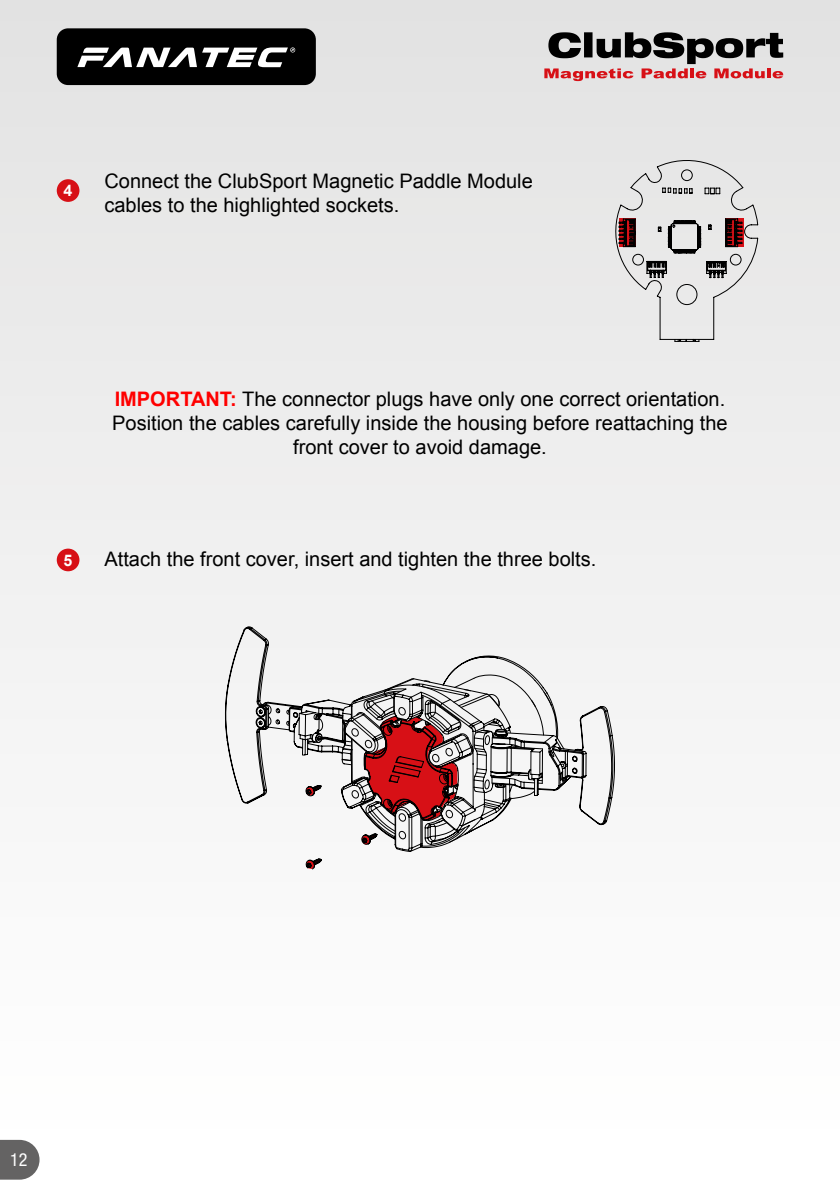
<style>
.page{position:relative;width:840px;height:1191px;background:#fff}
.page>*{position:absolute;margin:0;border:0;box-sizing:border-box;transform-origin:0 0}
.t1{font:20px/24px "Arial";color:#000;text-align:center}
.t2{font:condensed 18px "Helvetica Neue LT Std";color:#fff}
.t3{font:700 16px "Arial";color:#fff}
.s1{font-weight:700;color:#f00}
</style>
<div class="page">
<div style="left:0;top:0;width:839px;height:1191px;background:linear-gradient(to bottom,#e2e2e2,#fff)"></div>
<svg style="left:839px;top:0;width:1px;height:719px"></svg>
<svg style="left:544px;top:32px;width:238px;height:49px;background:#9e898a"></svg>
<svg style="left:0;top:1139px;width:39px;height:40px;background:#757474"></svg>
<div style="left:57px;top:28px;width:259px;height:57px;background:#000;border-radius:11px"></div>
<svg style="left:77px;top:47px;width:218px;height:20px"></svg>
<svg style="left:608px;top:153px;width:149px;height:189px;background:#d2cfcf"></svg>
<svg style="left:225px;top:626px;width:342px;height:177px"></svg>
<svg style="left:288px;top:653px;width:326px;height:216px"></svg>
<div style="left:57px;top:179px;width:22px;height:23px;background:#d71016;border-radius:50%"></div>
<div style="left:57px;top:548px;width:22px;height:23px;background:#d71016;border-radius:50%"></div>
<p class="t3" style="left:64px;top:179px;width:10px">4</p>
<p class="t1" style="left:104px;top:168px;width:429px;text-align:left">Connect the ClubSport Magnetic Paddle Module cables to the highlighted sockets.</p>
<p class="t1" style="left:112px;top:387px;width:616px"><span class="s1">IMPORTANT:</span> The connector plugs have only one correct orientation.<br>Position the cables carefully inside the housing before reattaching the front cover to avoid damage.</p>
<p class="t3" style="left:64px;top:549px;width:10px">5</p>
<p class="t1" style="left:104px;top:546px;width:493px">Attach the front cover, insert and tighten the three bolts.</p>
<p class="t2" style="left:10px;top:1149px;width:19px">12</p>
</div>
